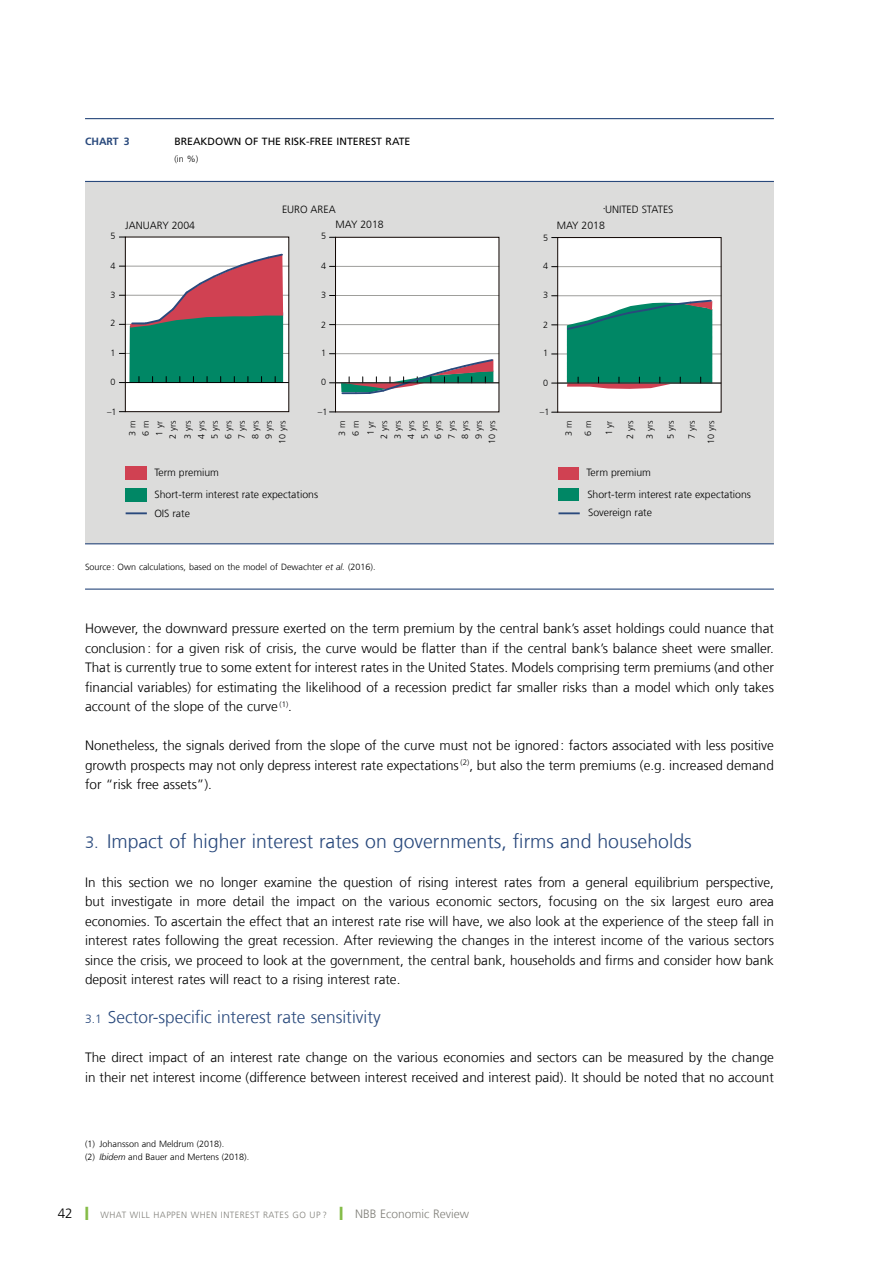
<style>
.page{position:relative;width:893px;height:1263px;background:#fff}
.page>*{position:absolute;margin:0;border:0;box-sizing:border-box;transform-origin:0 0}
.t1{font:300 19.5px "Frutiger LT Com";color:#29497c}
.t2{font:300 17.25px "Frutiger LT Com";color:#29497c}
.t3{font:300 13.5px/19.5px "Frutiger LT Com";color:#000;text-align:justify}
.t4{font:300 12px "Frutiger LT Com";color:#81807a}
.t5{font:300 10.5px "Frutiger LT Com";color:#000}
.t6{font:10.5px "Frutiger LT Com";color:#000}
.t7{font:700 10.5px "Frutiger LT Com";color:#29497c}
.t8{font:300 9px/13.5px "Frutiger LT Com";color:#000}
.t9{font:300 9px "Frutiger LT Com";color:#81807a}
.s1{font-style:italic}
.s2{font-size:16.5px}
.s3{font-size:12px}
.s4{font-size:13.5px;color:#000}
.s5{color:#85bc48}
.s6{font-size:9px}
</style>
<div class="page">
<div style="left:85px;top:181px;width:689px;height:363px;background:#dcdcdb"></div>
<hr style="left:85px;top:118px;width:689px;height:1px;background:#29497c">
<hr style="left:85px;top:181px;width:689px;height:1px;background:#29497c">
<hr style="left:85px;top:543px;width:689px;height:1px;background:#29497c">
<hr style="left:85px;top:588px;width:689px;height:2px;background:#29497c">
<div style="left:558px;top:238px;width:163px;height:174px;background:#fff"></div>
<div style="left:335px;top:237px;width:164px;height:175px;background:#fff"></div>
<div style="left:125px;top:237px;width:164px;height:175px;background:#fff"></div>
<hr style="left:558px;top:354px;width:163px;height:1px;background:#9e9e9b">
<hr style="left:558px;top:324px;width:163px;height:1px;background:#9e9e9b">
<hr style="left:125px;top:324px;width:164px;height:1px;background:#9e9e9b">
<hr style="left:125px;top:353px;width:164px;height:1px;background:#9e9e9b">
<hr style="left:125px;top:295px;width:164px;height:1px;background:#9e9e9b">
<hr style="left:125px;top:266px;width:164px;height:1px;background:#9e9e9b">
<svg style="left:119px;top:252px;width:165px;height:131px"></svg>
<hr style="left:335px;top:353px;width:164px;height:1px;background:#9e9e9b">
<hr style="left:335px;top:324px;width:164px;height:1px;background:#9e9e9b">
<hr style="left:335px;top:295px;width:164px;height:1px;background:#9e9e9b">
<hr style="left:335px;top:266px;width:164px;height:1px;background:#9e9e9b">
<svg style="left:341px;top:359px;width:153px;height:36px"></svg>
<hr style="left:335px;top:382px;width:164px;height:1px;background:#000">
<hr style="left:558px;top:295px;width:163px;height:1px;background:#9e9e9b">
<hr style="left:558px;top:266px;width:163px;height:1px;background:#9e9e9b">
<svg style="left:566px;top:299px;width:147px;height:90px;background:#2f947b"></svg>
<hr style="left:558px;top:383px;width:163px;height:1px;background:#000">
<div style="left:557px;top:237px;width:164px;height:175px;border:1px solid #0e0400"></div>
<div style="left:335px;top:237px;width:164px;height:175px;border:1px solid #0e0400"></div>
<div style="left:125px;top:237px;width:164px;height:175px;border:1px solid #0e0400"></div>
<hr style="left:125px;top:382px;width:164px;height:1px;background:#000">
<div style="left:126px;top:488px;width:21px;height:13px;background:#008765"></div>
<div style="left:126px;top:466px;width:21px;height:13px;background:#d04152"></div>
<hr style="left:126px;top:512px;width:21px;height:2px;background:#29497c">
<div style="left:558px;top:488px;width:21px;height:13px;background:#008765"></div>
<div style="left:558px;top:467px;width:20px;height:12px;background:#d04152"></div>
<hr style="left:558px;top:512px;width:22px;height:2px;background:#29497c">
<p class="t7" style="left:85px;top:135px;width:46px">Chart 3</p>
<p class="t6" style="left:174px;top:135px;width:238px">BREAKDOWN OF THE RISK-FREE INTEREST RATE</p>
<p class="t8" style="left:174px;top:152px;width:26px">(in %)</p>
<p class="t5" style="left:282px;top:203px;width:55px">EURO AREA</p>
<p class="t5" style="left:605px;top:203px;width:70px">UNITED STATES</p>
<p class="t5" style="left:125px;top:218px;width:71px">JANUARY 2004</p>
<p class="t5" style="left:336px;top:218px;width:50px">MAY 2018</p>
<p class="t5" style="left:557px;top:219px;width:50px">MAY 2018</p>
<p class="t8" style="left:110px;top:229px;width:7px">5</p>
<p class="t8" style="left:321px;top:229px;width:7px">5</p>
<p class="t8" style="left:543px;top:231px;width:7px">5</p>
<p class="t8" style="left:110px;top:259px;width:7px">4</p>
<p class="t8" style="left:321px;top:259px;width:7px">4</p>
<p class="t8" style="left:543px;top:259px;width:7px">4</p>
<p class="t8" style="left:110px;top:288px;width:7px">3</p>
<p class="t8" style="left:321px;top:288px;width:7px">3</p>
<p class="t8" style="left:543px;top:288px;width:7px">3</p>
<p class="t8" style="left:110px;top:316px;width:7px">2</p>
<p class="t8" style="left:321px;top:318px;width:7px">2</p>
<p class="t8" style="left:543px;top:318px;width:7px">2</p>
<p class="t8" style="left:110px;top:346px;width:7px">1</p>
<p class="t8" style="left:321px;top:346px;width:7px">1</p>
<p class="t8" style="left:543px;top:346px;width:7px">1</p>
<p class="t8" style="left:110px;top:375px;width:7px">0</p>
<p class="t8" style="left:321px;top:375px;width:7px">0</p>
<p class="t8" style="left:543px;top:376px;width:7px">0</p>
<p class="t8" style="left:107px;top:405px;width:11px">–1</p>
<p class="t8" style="left:318px;top:405px;width:11px">–1</p>
<p class="t8" style="left:540px;top:405px;width:11px">–1</p>
<p class="t8" style="left:125px;top:439px;width:20px;text-align:center;rotate:-90deg">3 m<br>6 m<br>1 yr<br>2 yrs</p>
<p class="t8" style="left:181px;top:444px;width:24px;text-align:center;rotate:-90deg">3 yrs<br>4 yrs<br>5 yrs<br>6 yrs<br>7 yrs<br>8 yrs<br>9 yrs<br>10 yrs</p>
<p class="t8" style="left:335px;top:436px;width:16px;rotate:-90deg">3 m<br>6 m</p>
<p class="t8" style="left:364px;top:444px;width:24px;text-align:right;rotate:-90deg">1 yr<br>2 yrs<br>3 yrs<br>4 yrs<br>5 yrs<br>6 yrs<br>7 yrs<br>8 yrs<br>9 yrs<br>10 yrs</p>
<p class="t8" style="left:559px;top:436px;width:16px;line-height:19.5px;rotate:-90deg">3 m<br>6 m</p>
<p class="t8" style="left:602px;top:435px;width:16px;rotate:-90deg">1 yr</p>
<p class="t8" style="left:620px;top:439px;width:19px;line-height:19.5px;rotate:-90deg">2 yrs<br>3 yrs</p>
<p class="t8" style="left:664px;top:439px;width:19px;rotate:-90deg">5 yrs</p>
<p class="t8" style="left:682px;top:444px;width:24px;line-height:19.5px;text-align:center;rotate:-90deg">7 yrs<br>10 yrs</p>
<p class="t5" style="left:154px;top:466px;width:66px">Term premium</p>
<p class="t5" style="left:154px;top:507px;width:37px">OIS rate</p>
<p class="t5" style="left:154px;top:488px;width:165px">Short-term interest rate expectations</p>
<p class="t5" style="left:586px;top:466px;width:66px">Term premium</p>
<p class="t5" style="left:588px;top:506px;width:65px">Sovereign rate</p>
<p class="t5" style="left:587px;top:487px;width:165px">Short-term interest rate expectations</p>
<p class="t8" style="left:85px;top:560px;width:292px">Source : Own calculations, based on the model of Dewachter <span class="s1">et al.</span> (2016).</p>
<p class="t3" style="left:85px;top:618px;width:690px">However, the downward pressure exerted on the term premium by the central bank’s asset holdings could nuance that conclusion: for a given risk of crisis, the curve would be flatter than if the central bank’s balance sheet were smaller.<br>That is currently true to some extent for interest rates in the United States. Models comprising term premiums (and other financial variables) for estimating the likelihood of a recession predict far smaller risks than a model which only takes account of the slope of the curve <sup>(1)</sup>.</p>
<p class="t3" style="left:85px;top:735px;width:690px">Nonetheless, the signals derived from the slope of the curve must not be ignored: factors associated with less positive growth prospects may not only depress interest rate expectations <sup>(2)</sup>, but also the term premiums (e.g. increased demand for “risk free assets”).</p>
<h1 class="t1" style="left:85px;top:829px;width:608px"><span class="s2">3.</span> Impact of higher interest rates on governments, firms and households</h1>
<p class="t3" style="left:85px;top:872px;width:690px">In this section we no longer examine the question of rising interest rates from a general equilibrium perspective, but investigate in more detail the impact on the various economic sectors, focusing on the six largest euro area economies. To ascertain the effect that an interest rate rise will have, we also look at the experience of the steep fall in interest rates following the great recession. After reviewing the changes in the interest income of the various sectors since the crisis, we proceed to look at the government, the central bank, households and firms and consider how bank deposit interest rates will react to a rising interest rate.</p>
<p class="t2" style="left:85px;top:1006px;width:297px"><span class="s3">3.1</span> Sector-specific interest rate sensitivity</p>
<p class="t3" style="left:85px;top:1047px;width:690px">The direct impact of an interest rate change on the various economies and sectors can be measured by the change in their net interest income (difference between interest received and interest paid). It should be noted that no account</p>
<p class="t8" style="left:85px;top:1137px;width:166px;line-height:12.8px">(1) Johansson and Meldrum (2018).<br>(2) <span class="s1">Ibidem</span> and Bauer and Mertens (2018).</p>
<p class="t9" style="left:58px;top:1209px;width:59px"><span class="s4">42</span> <span class="s5">❙</span> What</p>
<p class="t9" style="left:130px;top:1209px;width:6px">will</p>
<p class="t9" style="left:153px;top:1209px;width:7px">happen</p>
<p class="t9" style="left:191px;top:1209px;width:8px">when</p>
<p class="t9" style="left:221px;top:1209px;width:6px">interest</p>
<p class="t9" style="left:263px;top:1209px;width:6px">rates</p>
<p class="t4" style="left:293px;top:1206px;width:178px"><span class="s6">go up ?</span> <span class="s5">❙</span> NBB Economic Review</p>
</div>
